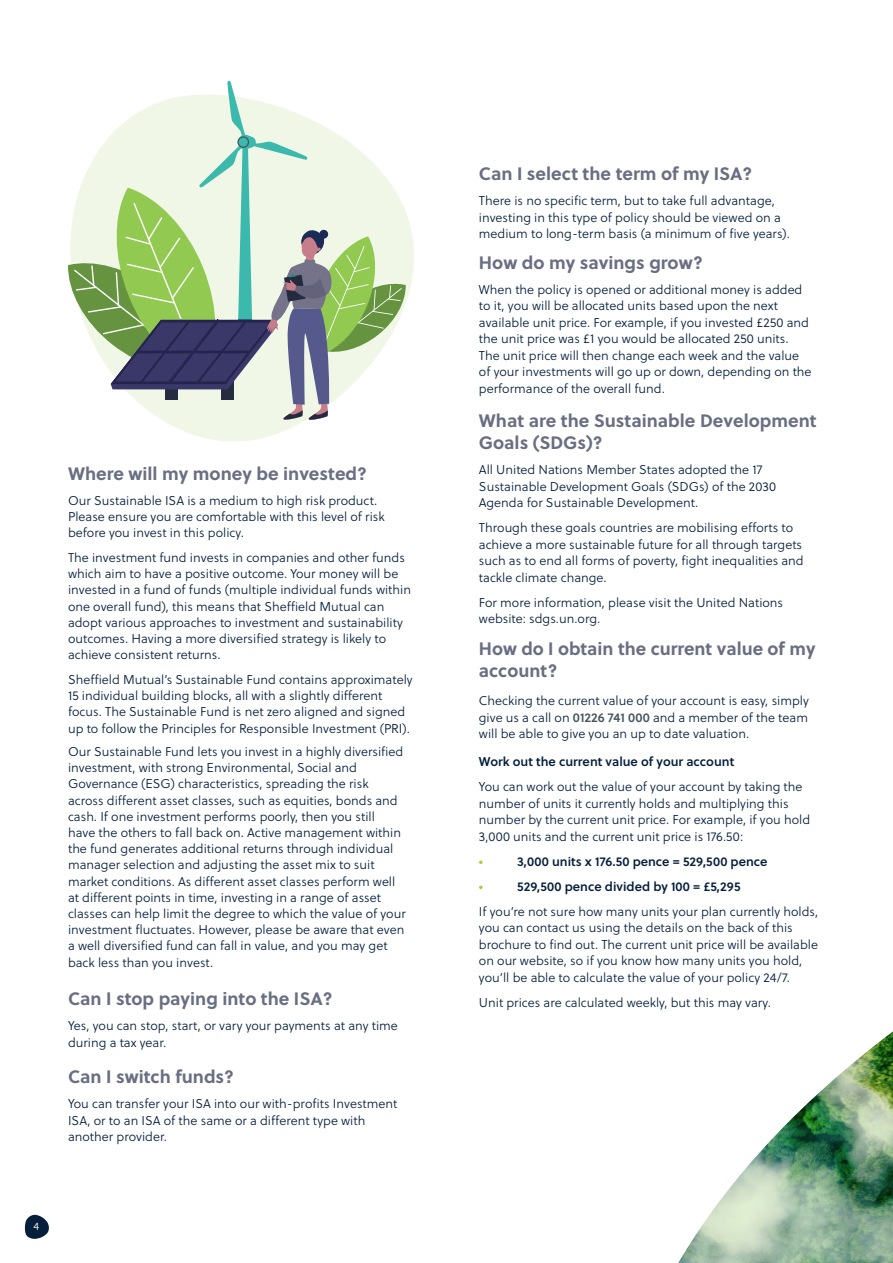
<style>
.page{position:relative;width:893px;height:1263px;background:#fff}
.page>*{position:absolute;margin:0;border:0;box-sizing:border-box;transform-origin:0 0}
.Body_copy{font:700 18px/21.8px "Soleil";color:#6a6e82}
.Body_copy-2{font:12.75px/16.5px "Soleil Lt";color:#041e3c}
.Body_copy-3{font:12.75px "Soleil Sb";color:#041e3c}
.Body_copy-4{font:12.75px "Soleil Sb";color:#a6ce39}
.t1{font:10.8px "Soleil Lt";color:#fff}
.s1{font-family:"Soleil Sb";color:#45555f}
</style>
<div class="page">
<img style="left:678px;top:1031px;width:215px;height:232px">
<svg style="left:164px;top:80px;width:250px;height:362px"></svg>
<svg style="left:68px;top:81px;width:338px;height:340px"></svg>
<svg style="left:25px;top:1214px;width:24px;height:25px"></svg>
<h3 class="Body_copy" style="left:68px;top:462px;width:300px">Where will my money be invested?</h3>
<p class="Body_copy-2" style="left:68px;top:492px;width:318px">Our Sustainable ISA is a medium to high risk product.<br>Please ensure you are comfortable with this level of risk before you invest in this policy.</p>
<p class="Body_copy-2" style="left:68px;top:549px;width:345px">The investment fund invests in companies and other funds which aim to have a positive outcome. Your money will be invested in a fund of funds (multiple individual funds within one overall fund), this means that Sheffield Mutual can adopt various approaches to investment and sustainability outcomes. Having a more diversified strategy is likely to achieve consistent returns.</p>
<p class="Body_copy-2" style="left:68px;top:671px;width:346px">Sheffield Mutual’s Sustainable Fund contains approximately 15 individual building blocks, all with a slightly different focus. The Sustainable Fund is net zero aligned and signed up to follow the Principles for Responsible Investment (PRI).</p>
<p class="Body_copy-2" style="left:68px;top:743px;width:339px">Our Sustainable Fund lets you invest in a highly diversified investment, with strong Environmental, Social and Governance (ESG) characteristics, spreading the risk across different asset classes, such as equities, bonds and cash. If one investment performs poorly, then you still<br>have the others to fall back on. Active management within the fund generates additional returns through individual manager selection and adjusting the asset mix to suit market conditions. As different asset classes perform well at different points in time, investing in a range of asset classes can help limit the degree to which the value of your investment fluctuates. However, please be aware that even a well diversified fund can fall in value, and you may get back less than you invest.</p>
<h3 class="Body_copy" style="left:68px;top:987px;width:266px">Can I stop paying into the ISA?</h3>
<p class="Body_copy-2" style="left:68px;top:1017px;width:331px">Yes, you can stop, start, or vary your payments at any time during a tax year.</p>
<h3 class="Body_copy" style="left:68px;top:1065px;width:168px">Can I switch funds?</h3>
<p class="Body_copy-2" style="left:68px;top:1095px;width:331px">You can transfer your ISA into our with-profits Investment<br>ISA, or to an ISA of the same or a different type with another provider.</p>
<p class="t1" style="left:33px;top:1219px;width:7px">4</p>
<h3 class="Body_copy" style="left:479px;top:162px;width:275px">Can I select the term of my ISA?</h3>
<p class="Body_copy-2" style="left:479px;top:192px;width:313px">There is no specific term, but to take full advantage, investing in this type of policy should be viewed on a medium to long-term basis (a minimum of five years).</p>
<p class="Body_copy" style="left:479px;top:250px;width:226px">How do my savings grow?</p>
<p class="Body_copy-2" style="left:479px;top:281px;width:334px">When the policy is opened or additional money is added to it, you will be allocated units based upon the next available unit price. For example, if you invested £250 and the unit price was £1 you would be allocated 250 units.<br>The unit price will then change each week and the value of your investments will go up or down, depending on the performance of the overall fund.</p>
<p class="Body_copy" style="left:479px;top:409px;width:339px">What are the Sustainable Development<br>Goals (SDGs)?</p>
<p class="Body_copy-2" style="left:479px;top:461px;width:299px">All United Nations Member States adopted the 17<br>Sustainable Development Goals (SDGs) of the 2030<br>Agenda for Sustainable Development.</p>
<p class="Body_copy-2" style="left:479px;top:519px;width:326px">Through these goals countries are mobilising efforts to achieve a more sustainable future for all through targets such as to end all forms of poverty, fight inequalities and tackle climate change.</p>
<p class="Body_copy-2" style="left:479px;top:594px;width:306px">For more information, please visit the United Nations website: sdgs.un.org.</p>
<h3 class="Body_copy" style="left:479px;top:637px;width:338px">How do I obtain the current value of my account?</h3>
<p class="Body_copy-2" style="left:479px;top:692px;width:331px;text-align:justify">Checking the current value of your account is easy, simply give us a call on <span class="s1">01226 741 000</span> and a member of the team will be able to give you an up to date valuation.</p>
<p class="Body_copy-3" style="left:479px;top:752px;width:257px">Work out the current value of your account</p>
<p class="Body_copy-2" style="left:479px;top:778px;width:333px">You can work out the value of your account by taking the number of units it currently holds and multiplying this number by the current unit price. For example, if you hold 3,000 units and the current unit price is 176.50:</p>
<p class="Body_copy-4" style="left:479px;top:851px;width:6px">•</p>
<p class="Body_copy-3" style="left:517px;top:851px;width:252px">3,000 units x 176.50 pence = 529,500 pence</p>
<p class="Body_copy-4" style="left:479px;top:876px;width:6px">•</p>
<p class="Body_copy-3" style="left:517px;top:876px;width:225px">529,500 pence divided by 100 = £5,295</p>
<p class="Body_copy-2" style="left:479px;top:903px;width:341px">If you’re not sure how many units your plan currently holds, you can contact us using the details on the back of this brochure to find out. The current unit price will be available on our website, so if you know how many units you hold, you’ll be able to calculate the value of your policy 24/7.</p>
<p class="Body_copy-2" style="left:479px;top:994px;width:294px">Unit prices are calculated weekly, but this may vary.</p>
</div>
